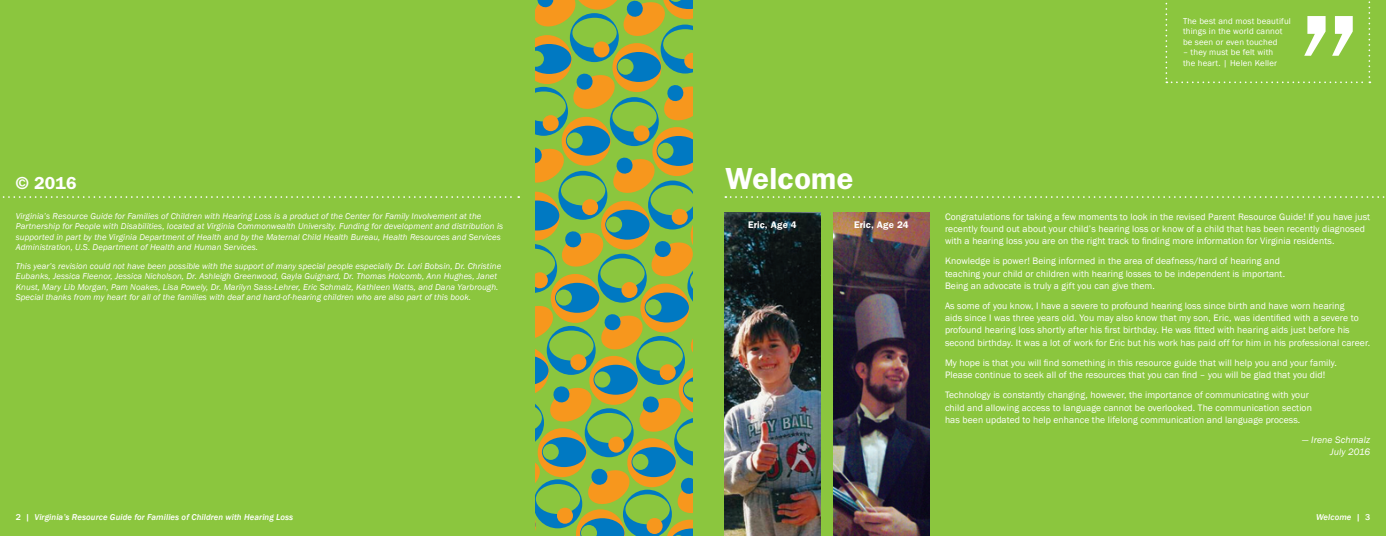
<style>
.page{position:relative;width:1386px;height:536px;background:#fff}
.page>*{position:absolute;margin:0;border:0;box-sizing:border-box;transform-origin:0 0}
.t1{font:600 30.62px "Franklin Gothic";letter-spacing:.01em;color:#fff}
.t2{font:600 17.5px "Franklin Gothic";color:#fff}
.t3{font:9.62px/12.2px "Franklin Gothic";letter-spacing:.01em;color:#fff}
.t4{font:italic 9.62px/12.2px "Franklin Gothic";letter-spacing:.01em;color:#fff;text-align:right}
.t5{font:600 9.62px "Franklin Gothic";letter-spacing:.01em;color:#fff}
.t6{font:italic 8.75px/10.5px "Franklin Gothic";letter-spacing:.01em;color:#fff}
.t7{font:8.75px/10.5px "Franklin Gothic";letter-spacing:.02em;color:#fff}
.t8{font:italic 500 8.75px "Franklin Gothic";letter-spacing:.01em;color:#fff}
.s1{font-style:normal}
</style>
<div class="page">
<div style="left:693px;top:0;width:693px;height:536px;background:#8bc63e"></div>
<div style="left:0;top:0;width:693px;height:536px;background:#8bc63e"></div>
<svg style="left:536px;top:0;width:157px;height:536px"></svg>
<svg style="left:725px;top:196px;width:660px;height:2px"></svg>
<img style="left:833px;top:213px;width:96px;height:323px">
<img style="left:724px;top:213px;width:96px;height:323px">
<svg style="left:2px;top:196px;width:517px;height:2px"></svg>
<svg style="left:1166px;top:1px;width:204px;height:82px"></svg>
<h2 class="t2" style="left:16px;top:173px;width:63px">© 2016</h2>
<p class="t6" style="left:16px;top:211px;width:489px">Virginia’s Resource Guide for Families of Children with Hearing Loss is a product of the Center for Family Involvement at the Partnership for People with Disabilities, located at Virginia Commonwealth University. Funding for development and distribution is supported in part by the Virginia Department of Health and by the Maternal Child Health Bureau, Health Resources and Services Administration, U.S. Department of Health and Human Services.</p>
<p class="t6" style="left:16px;top:261px;width:487px">This year’s revision could not have been possible with the support of many special people especially Dr. Lori Bobsin, Dr. Christine Eubanks, Jessica Fleenor, Jessica Nicholson, Dr. Ashleigh Greenwood, Gayla Guignard, Dr. Thomas Holcomb, Ann Hughes, Janet Knust, Mary Lib Morgan, Pam Noakes, Lisa Powely, Dr. Marilyn Sass-Lehrer, Eric Schmalz, Kathleen Watts, and Dana Yarbrough.<br>Special thanks from my heart for all of the families with deaf and hard-of-hearing children who are also part of this book.</p>
<p class="t7" style="left:1183px;top:16px;width:110px">The best and most beautiful things in the world cannot be seen or even touched</p>
<p class="t7" style="left:1183px;top:47px;width:96px">– they must be felt with the heart. | Helen Keller</p>
<h1 class="t1" style="left:726px;top:160px;width:129px">Welcome</h1>
<p class="t5" style="left:748px;top:219px;width:50px">Eric, Age 4</p>
<p class="t5" style="left:854px;top:219px;width:56px">Eric, Age 24</p>
<p class="t3" style="left:945px;top:210px;width:427px">Congratulations for taking a few moments to look in the revised Parent Resource Guide! If you have just recently found out about your child’s hearing loss or know of a child that has been recently diagnosed with a hearing loss you are on the right track to finding more information for Virginia residents.</p>
<p class="t3" style="left:945px;top:255px;width:342px">Knowledge is power! Being informed in the area of deafness/hard of hearing and teaching your child or children with hearing losses to be independent is important.<br>Being an advocate is truly a gift you can give them.</p>
<p class="t3" style="left:945px;top:300px;width:427px">As some of you know, I have a severe to profound hearing loss since birth and have worn hearing<br>aids since I was three years old. You may also know that my son, Eric, was identified with a severe to profound hearing loss shortly after his first birthday. He was fitted with hearing aids just before his second birthday. It was a lot of work for Eric but his work has paid off for him in his professional career.</p>
<p class="t3" style="left:945px;top:356px;width:394px">My hope is that you will find something in this resource guide that will help you and your family.<br>Please continue to seek all of the resources that you can find – you will be glad that you did!</p>
<p class="t3" style="left:945px;top:389px;width:368px">Technology is constantly changing, however, the importance of communicating with your child and allowing access to language cannot be overlooked. The communication section has been updated to help enhance the lifelong communication and language process.</p>
<p class="t4" style="left:1302px;top:433px;width:69px">— Irene Schmalz<br>July 2016</p>
<p class="t8" style="left:16px;top:511px;width:279px"><span class="s1">2 |</span> Virginia’s Resource Guide for Families of Children with Hearing Loss</p>
<p class="t8" style="left:1316px;top:511px;width:56px">Welcome <span class="s1">| 3</span></p>
</div>
